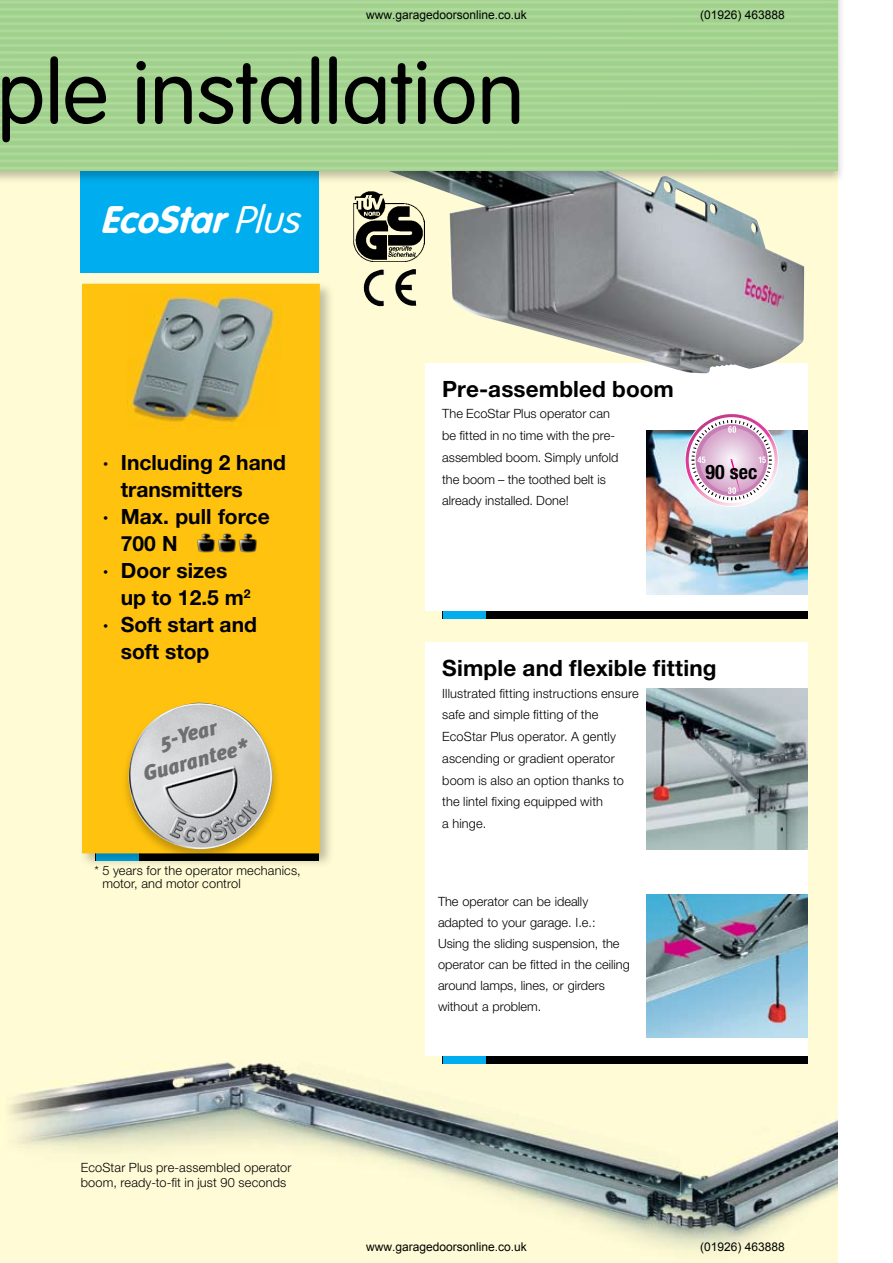
<style>
.page{position:relative;width:893px;height:1263px;background:#fff}
.page>*{position:absolute;margin:0;border:0;box-sizing:border-box;transform-origin:0 0}
.t1{font:300 87px "VAG Rounded";color:#000}
.t2{font:italic 700 37.8px "Eco Star";letter-spacing:.005em;color:#fff}
.t3{font:700 22.5px "Helvetica Neue";letter-spacing:.005em;color:#000}
.t4{font:700 21px "Helvetica Neue";color:#000}
.t5{font:italic 900 21px/26.8px "Meta Plus";color:#6d6f71;text-align:center}
.t6{font:700 condensed 19.95px "Helvetica Neue";color:#000}
.t7{font:300 12.75px/21.8px "Helvetica Neue";letter-spacing:.005em;color:#000}
.t8{font:12px "Arial";color:#000}
.s1{font-weight:300}
.s2{font-size:22.35px}
</style>
<div class="page">
<div style="left:0;top:0;width:838px;height:1263px;background:#fffcd5"></div>
<div style="left:81px;top:170px;width:238px;height:102px;background:#00aeef"></div>
<img style="left:353px;top:195px;width:8px;height:62px">
<div style="left:443px;top:607px;width:365px;height:11px;background:#000"></div>
<div style="left:443px;top:607px;width:42px;height:11px;background:#00aeef"></div>
<div style="left:425px;top:363px;width:383px;height:247px;background:#fff"></div>
<img style="left:646px;top:431px;width:162px;height:163px">
<svg style="left:686px;top:414px;width:92px;height:92px"></svg>
<div style="left:425px;top:642px;width:383px;height:240px;background:#fff"></div>
<img style="left:646px;top:689px;width:162px;height:160px">
<img style="left:9px;top:1056px;width:829px;height:194px">
<div style="left:443px;top:1053px;width:365px;height:11px;background:#000"></div>
<div style="left:443px;top:1053px;width:42px;height:11px;background:#00aeef"></div>
<div style="left:425px;top:866px;width:383px;height:190px;background:#fff"></div>
<img style="left:646px;top:895px;width:162px;height:142px">
<img style="left:361px;top:191px;width:443px;height:182px">
<div style="left:0;top:0;width:852px;height:191px;background:#000;opacity:.25"></div>
<img style="left:0;top:0;width:838px;height:170px">
<div style="left:78px;top:280px;width:264px;height:595px;background:#000;opacity:.25"></div>
<div style="left:82px;top:284px;width:238px;height:569px;background:#ffc20e;border:2px solid #ffc20e"></div>
<img style="left:131px;top:291px;width:148px;height:132px">
<div style="left:120px;top:700px;width:175px;height:175px;background:#000;opacity:.25"></div>
<img style="left:129px;top:703px;width:144px;height:155px">
<img style="left:197px;top:533px;width:18px;height:20px">
<img style="left:218px;top:533px;width:18px;height:20px">
<img style="left:239px;top:533px;width:18px;height:20px">
<p class="t8" style="left:366px;top:7px;width:162px">www.garagedoorsonline.co.uk</p>
<p class="t8" style="left:700px;top:7px;width:86px">(01926) 463888</p>
<h1 class="t1" style="left:-3px;top:43px;width:529px">ple installation</h1>
<h2 class="t2" style="left:100px;top:197px;width:200px">EcoStar <span class="s1">Plus</span></h2>
<h3 class="t4" style="left:103px;top:449px;width:185px">· Including 2 hand</h3>
<h3 class="t4" style="left:121px;top:476px;width:124px">transmitters</h3>
<h3 class="t4" style="left:103px;top:503px;width:168px">· Max. pull force</h3>
<h3 class="t4" style="left:121px;top:530px;width:59px">700 N</h3>
<h3 class="t4" style="left:103px;top:557px;width:126px">· Door sizes</h3>
<h3 class="t4" style="left:121px;top:584px;width:131px">up to 12.5 m<sup>2</sup></h3>
<h3 class="t4" style="left:103px;top:611px;width:156px">· Soft start and</h3>
<h3 class="t4" style="left:121px;top:638px;width:90px">soft stop</h3>
<h3 class="t5" style="left:133px;top:735px;width:110px;rotate:-15deg">5-Year<br>Guarantee<span class="s2">*</span></h3>
<p class="t7" style="left:102px;top:863px;width:200px;line-height:13.5px;text-indent:-8px">* 5 years for the operator mechanics, motor, and motor control</p>
<p class="t7" style="left:81px;top:1160px;width:212px;line-height:15px">EcoStar Plus pre-assembled operator boom, ready-to-fit in just 90 seconds</p>
<h3 class="t3" style="left:442px;top:375px;width:233px">Pre-assembled boom</h3>
<p class="t7" style="left:442px;top:403px;width:178px">The EcoStar Plus operator can be fitted in no time with the pre&shy;assembled boom. Simply unfold the boom – the toothed belt is already installed. Done!</p>
<h3 class="t6" style="left:705px;top:460px;width:53px">90 sec</h3>
<h3 class="t3" style="left:442px;top:654px;width:276px">Simple and flexible fitting</h3>
<p class="t7" style="left:442px;top:682px;width:198px">Illustrated fitting instructions ensure safe and simple fitting of the<br>EcoStar Plus operator. A gently ascending or gradient operator boom is also an option thanks to the lintel fixing equipped with<br>a hinge.</p>
<p class="t7" style="left:438px;top:891px;width:193px;line-height:21px">The operator can be ideally adapted to your garage. I.e.:<br>Using the sliding suspension, the operator can be fitted in the ceiling around lamps, lines, or girders without a problem.</p>
<p class="t8" style="left:366px;top:1239px;width:162px">www.garagedoorsonline.co.uk</p>
<p class="t8" style="left:700px;top:1239px;width:86px">(01926) 463888</p>
</div>
